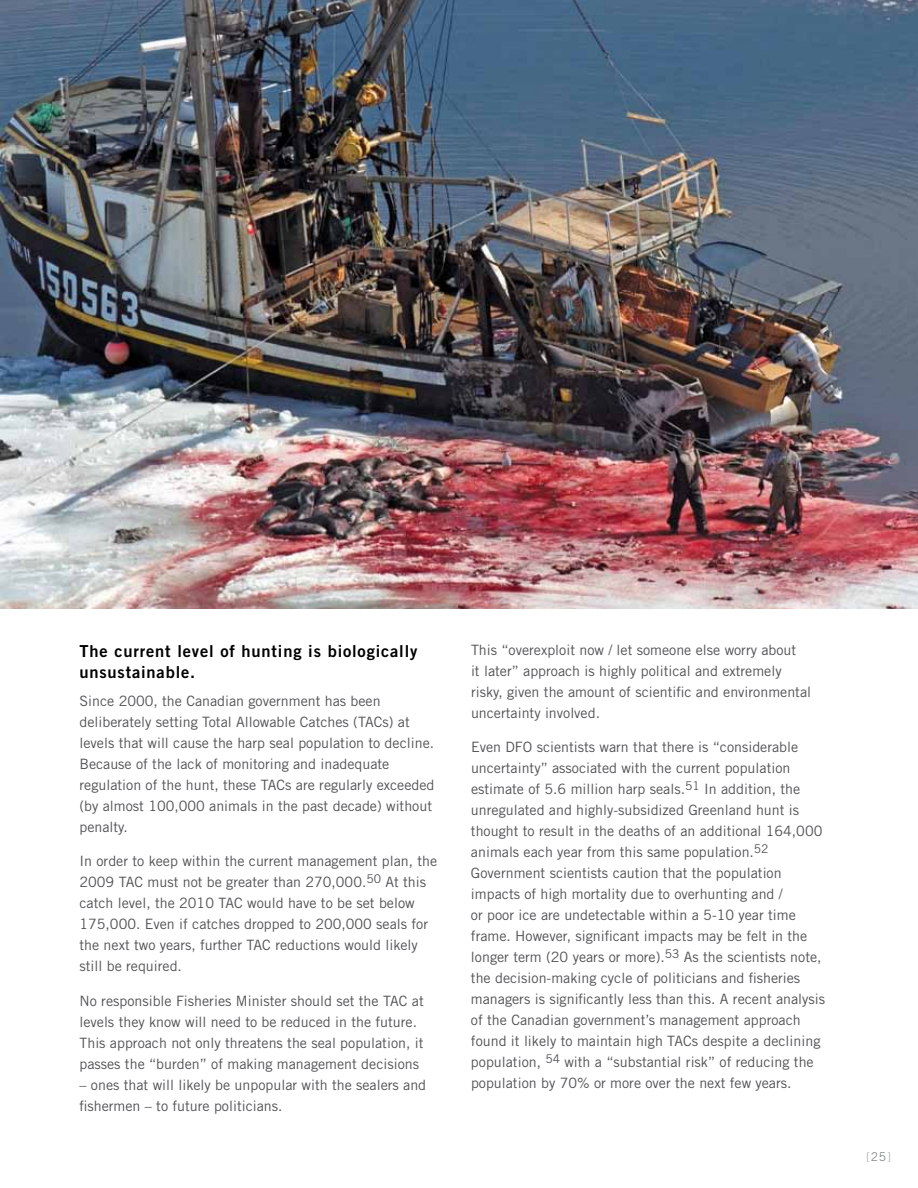
<style>
.page{position:relative;width:918px;height:1188px;background:#fff}
.page>*{position:absolute;margin:0;border:0;box-sizing:border-box;transform-origin:0 0}
.t1{font:16.5px/21px "Trade Gothic Bold Two";letter-spacing:.05em;color:#000}
.t2{font:14.25px/21px "Trade Gothic";color:#515254}
.t3{font:300 12px "Trade Gothic";color:#abaca7}
.s1{color:#6d756c}
</style>
<div class="page">
<img style="left:0;top:0;width:918px;height:609px">
<p class="t1" style="left:80px;top:640px;width:339px">The current level of hunting is biologically unsustainable.</p>
<p class="t2" style="left:80px;top:690px;width:357px">Since 2000, the Canadian government has been deliberately setting Total Allowable Catches (TACs) at levels that will cause the harp seal population to decline.<br>Because of the lack of monitoring and inadequate regulation of the hunt, these TACs are regularly exceeded (by almost 100,000 animals in the past decade) without penalty.</p>
<p class="t2" style="left:79px;top:850px;width:359px">In order to keep within the current management plan, the 2009 TAC must not be greater than 270,000.<sup>50</sup> At this catch level, the 2010 TAC would have to be set below 175,000. Even if catches dropped to 200,000 seals for the next two years, further TAC reductions would likely still be required.</p>
<p class="t2" style="left:79px;top:990px;width:346px">No responsible Fisheries Minister should set the TAC at levels they know will need to be reduced in the future.<br>This approach not only threatens the seal population, it passes the “burden” of making management decisions</p>
<p class="t2" style="left:79px;top:1074px;width:348px">– ones that will likely be unpopular with the sealers and fishermen – to future politicians.</p>
<p class="t2" style="left:471px;top:639px;width:342px">This “overexploit now / let someone else worry about<br>it later” approach is highly political and extremely risky, given the amount of scientific and environmental uncertainty involved.</p>
<p class="t2" style="left:471px;top:736px;width:356px">Even DFO scientists warn that there is “considerable uncertainty” associated with the current population estimate of 5.6 million harp seals.<sup>51</sup> In addition, the unregulated and highly-subsidized Greenland hunt is thought to result in the deaths of an additional 164,000 animals each year from this same population.<sup>52<br></sup>Government scientists caution that the population impacts of high mortality due to overhunting and /<br>or poor ice are undetectable within a 5-10 year time frame. However, significant impacts may be felt in the longer term (20 years or more).<sup>53</sup> As the scientists note, the decision-making cycle of politicians and fisheries managers is significantly less than this. A recent analysis of the Canadian government’s management approach found it likely to maintain high TACs despite a declining population, <sup>54</sup> with a “substantial risk” of reducing the population by 70% or more over the next few years.</p>
<p class="t3" style="left:866px;top:1150px;width:26px">[<span class="s1">25</span>]</p>
</div>
